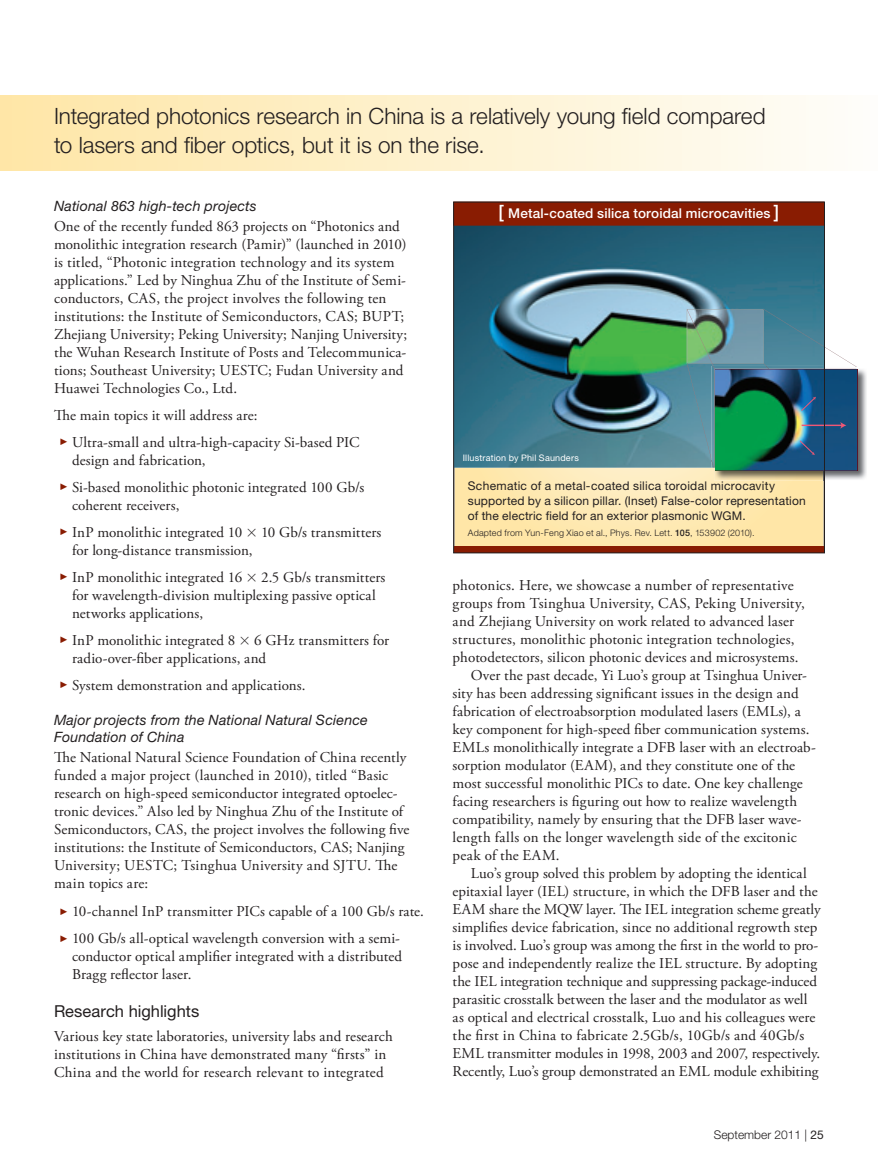
<style>
.page{position:relative;width:878px;height:1175px;background:#fff}
.page>*{position:absolute;margin:0;border:0;box-sizing:border-box;transform-origin:0 0}
.t1{font:300 22.5px/28.5px "Helvetica Neue LT Std";letter-spacing:-.005em;color:#231f20}
.t2{font:16.5px "Helvetica Neue LT Std";color:#231f20}
.t3{font:15px/18px "Adobe Garamond Pro";letter-spacing:.005em;color:#231f20}
.t4{font:15px "Adobe Garamond Pro";letter-spacing:.025em;color:#231f20}
.t5{font:italic 14.25px/17.1px "Helvetica Neue LT Std";letter-spacing:.01em;color:#231f20}
.t6{font:500 13.5px "Helvetica Neue LT Std";letter-spacing:.01em;color:#fff}
.t7{font:12px/15px "Helvetica Neue LT Std";letter-spacing:.015em;color:#231f20}
.t8{font:300 12px "Helvetica Neue LT Std";color:#231f20}
.t9{font:300 9px "Helvetica Neue LT Std";letter-spacing:.02em;color:#231f20}
.t10{font:9px "Helvetica Neue LT Std";letter-spacing:.02em;color:#fff}
.s1{font-size:18px}
.s2{font-weight:500}
.s3{font-weight:400}
</style>
<div class="page">
<svg style="left:455px;top:467px;width:367px;height:79px;background:#fde7b0"></svg>
<div style="left:0;top:95px;width:878px;height:75px;background:linear-gradient(to right,#fee6a6,#fefdfa)"></div>
<div style="left:453px;top:546px;width:371px;height:6px;background:#891c02"></div>
<img style="left:455px;top:226px;width:367px;height:241px">
<img style="left:857px;top:369px;width:10px;height:111px">
<img style="left:687px;top:309px;width:170px;height:171px">
<div style="left:453px;top:202px;width:371px;height:24px;background:#891c02"></div>
<div style="left:453px;top:202px;width:371px;height:351px;border:1px solid #231f20"></div>
<h1 class="t1" style="left:54px;top:101px;width:713px">Integrated photonics research in China is a relatively young field compared to lasers and fiber optics, but it is on the rise.</h1>
<p class="t5" style="left:54px;top:197px;width:204px">National 863 high-tech projects</p>
<p class="t3" style="left:54px;top:217px;width:354px">One of the recently funded 863 projects on “Photonics and monolithic integration research (Pamir)” (launched in 2010) is titled, “Photonic integration technology and its system applications.” Led by Ninghua Zhu of the Institute of Semi&shy;conductors, CAS, the project involves the following ten institutions: the Institute of Semiconductors, CAS; BUPT; Zhejiang University; Peking University; Nanjing University; the Wuhan Research Institute of Posts and Telecommunica&shy;tions; Southeast University; UESTC; Fudan University and Huawei Technologies Co., Ltd.</p>
<p class="t3" style="left:72px;top:402px;width:289px;line-height:27px;text-indent:-18px">The main topics it will address are:<br>Ultra-small and ultra-high-capacity Si-based PIC</p>
<p class="t3" style="left:72px;top:447px;width:294px;line-height:27px">design and fabrication,<br>Si-based monolithic photonic integrated 100 Gb/s</p>
<p class="t3" style="left:72px;top:492px;width:311px;line-height:27px">coherent receivers,<br>InP monolithic integrated 10 ✓ 10 Gb/s transmitters</p>
<p class="t3" style="left:72px;top:537px;width:315px;line-height:27px">for long-distance transmission,<br>InP monolithic integrated 16 ✓ 2.5 Gb/s transmitters</p>
<p class="t3" style="left:72px;top:586px;width:305px">for wavelength-division multiplexing passive optical networks applications,</p>
<p class="t3" style="left:72px;top:631px;width:319px">InP monolithic integrated 8 ✓ 6 GHz transmitters for radio-over-fiber applications, and</p>
<p class="t3" style="left:72px;top:676px;width:235px">System demonstration and applications.</p>
<p class="t5" style="left:54px;top:711px;width:315px">Major projects from the National Natural Science<br>Foundation of China</p>
<p class="t3" style="left:54px;top:748px;width:357px">The National Natural Science Foundation of China recently funded a major project (launched in 2010), titled “Basic research on high-speed semiconductor integrated optoelec&shy;tronic devices.” Also led by Ninghua Zhu of the Institute of Semiconductors, CAS, the project involves the following five institutions: the Institute of Semiconductors, CAS; Nanjing University; UESTC; Tsinghua University and SJTU. The main topics are:</p>
<p class="t3" style="left:72px;top:898px;width:353px;line-height:27px">10-channel InP transmitter PICs capable of a 100 Gb/s rate.<br>100 Gb/s all-optical wavelength conversion with a semi-</p>
<p class="t3" style="left:72px;top:948px;width:331px">conductor optical amplifier integrated with a distributed<br>Bragg reflector laser.</p>
<p class="t2" style="left:54px;top:1001px;width:147px">Research highlights</p>
<p class="t3" style="left:54px;top:1027px;width:340px">Various key state laboratories, university labs and research institutions in China have demonstrated many “firsts” in<br>China and the world for research relevant to integrated</p>
<p class="t6" style="left:498px;top:205px;width:282px"><span class="s1">[</span> Metal-coated silica toroidal microcavities <span class="s1">]</span></p>
<p class="t10" style="left:462px;top:452px;width:118px">Illustration by Phil Saunders</p>
<p class="t7" style="left:468px;top:478px;width:339px">Schematic of a metal-coated silica toroidal microcavity supported by a silicon pillar. (Inset) False-color representation of the electric field for an exterior plasmonic WGM.</p>
<p class="t9" style="left:468px;top:527px;width:288px">Adapted from Yun-Feng Xiao et al., Phys. Rev. Lett. <span class="s2">105</span>, 153902 (2010).</p>
<p class="t3" style="left:452px;top:577px;width:342px">photonics. Here, we showcase a number of representative</p>
<p class="t3" style="left:452px;top:595px;width:353px">groups from Tsinghua University, CAS, Peking University,</p>
<p class="t3" style="left:452px;top:613px;width:343px">and Zhejiang University on work related to advanced laser</p>
<p class="t3" style="left:452px;top:631px;width:343px">structures, monolithic photonic integration technologies,</p>
<p class="t3" style="left:452px;top:649px;width:347px">photodetectors, silicon photonic devices and microsystems.</p>
<p class="t3" style="left:470px;top:667px;width:338px">Over the past decade, Yi Luo’s group at Tsinghua Univer-</p>
<p class="t3" style="left:452px;top:685px;width:347px">sity has been addressing significant issues in the design and</p>
<p class="t3" style="left:452px;top:703px;width:350px">fabrication of electroabsorption modulated lasers (EMLs), a</p>
<p class="t3" style="left:452px;top:721px;width:358px">key component for high-speed fiber communication systems.</p>
<p class="t3" style="left:452px;top:739px;width:364px">EMLs monolithically integrate a DFB laser with an electroab-</p>
<p class="t3" style="left:452px;top:757px;width:344px">sorption modulator (EAM), and they constitute one of the</p>
<p class="t3" style="left:452px;top:775px;width:352px">most successful monolithic PICs to date. One key challenge</p>
<p class="t3" style="left:452px;top:793px;width:346px">facing researchers is figuring out how to realize wavelength</p>
<p class="t3" style="left:452px;top:811px;width:350px">compatibility, namely by ensuring that the DFB laser wave-</p>
<p class="t3" style="left:452px;top:829px;width:345px">length falls on the longer wavelength side of the excitonic</p>
<p class="t4" style="left:452px;top:846px;width:108px">peak of the EAM.</p>
<p class="t3" style="left:470px;top:865px;width:338px">Luo’s group solved this problem by adopting the identical</p>
<p class="t3" style="left:452px;top:883px;width:366px">epitaxial layer (IEL) structure, in which the DFB laser and the</p>
<p class="t3" style="left:452px;top:901px;width:369px">EAM share the MQW layer. The IEL integration scheme greatly</p>
<p class="t3" style="left:452px;top:919px;width:366px">simplifies device fabrication, since no additional regrowth step</p>
<p class="t3" style="left:452px;top:937px;width:367px">is involved. Luo’s group was among the first in the world to pro-</p>
<p class="t3" style="left:452px;top:955px;width:366px">pose and independently realize the IEL structure. By adopting</p>
<p class="t3" style="left:452px;top:973px;width:366px">the IEL integration technique and suppressing package-induced</p>
<p class="t3" style="left:452px;top:991px;width:356px">parasitic crosstalk between the laser and the modulator as well</p>
<p class="t3" style="left:452px;top:1009px;width:364px">as optical and electrical crosstalk, Luo and his colleagues were</p>
<p class="t3" style="left:452px;top:1027px;width:353px">the first in China to fabricate 2.5Gb/s, 10Gb/s and 40Gb/s</p>
<p class="t3" style="left:452px;top:1045px;width:369px">EML transmitter modules in 1998, 2003 and 2007, respectively.</p>
<p class="t3" style="left:452px;top:1063px;width:367px">Recently, Luo’s group demonstrated an EML module exhibiting</p>
<p class="t8" style="left:713px;top:1126px;width:112px">September 2011 | <span class="s3">25</span></p>
</div>
